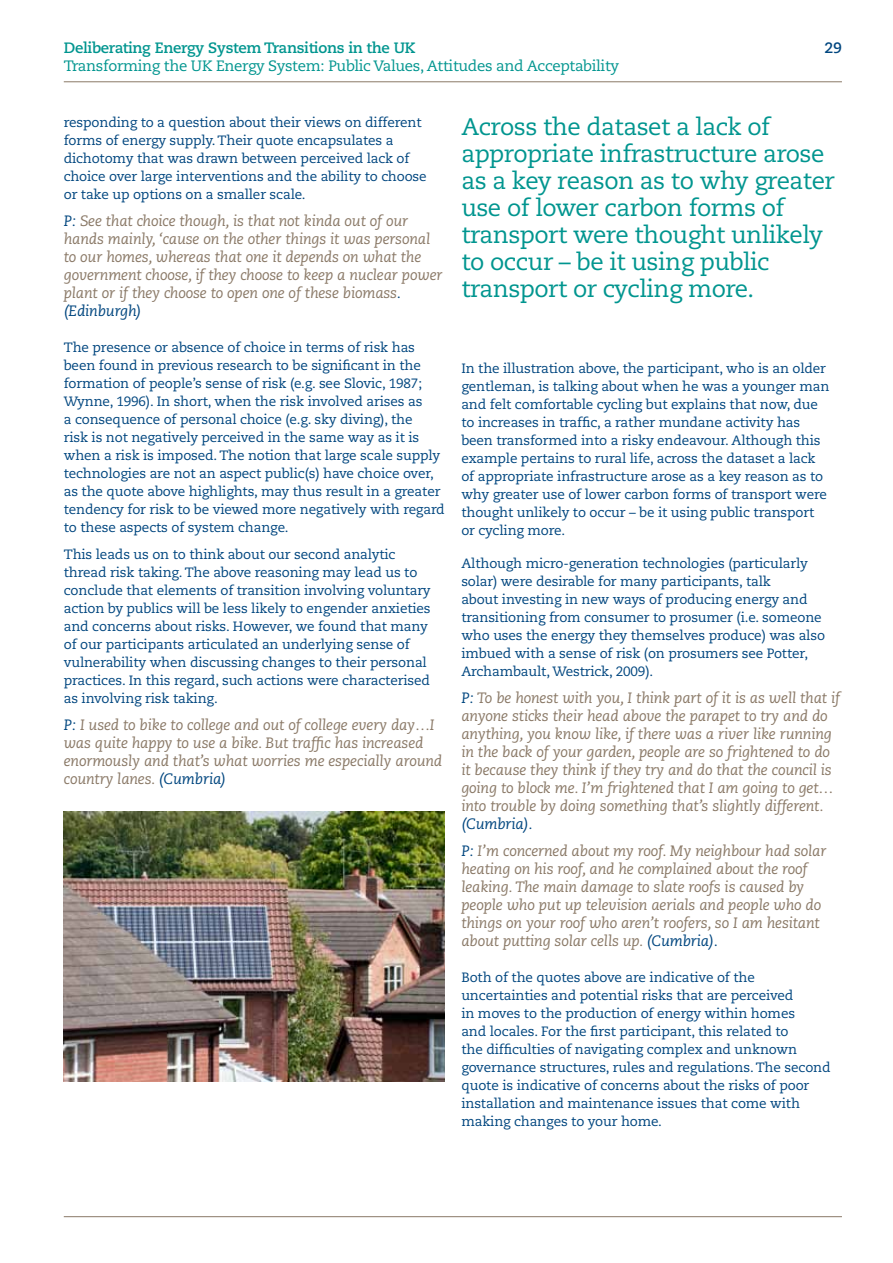
<style>
.page{position:relative;width:893px;height:1263px;background:#fff}
.page>*{position:absolute;margin:0;border:0;box-sizing:border-box;transform-origin:0 0}
.t1{font:24px/27px "Caecilia";letter-spacing:-.02em;color:#00958f}
.t2{font:italic 15px/18px "Caecilia";letter-spacing:-.01em;color:#8a7967}
.t3{font:15px "Caecilia";letter-spacing:-.02em;color:#00958f}
.t4{font:700 15px "Caecilia";letter-spacing:-.02em;color:#00958f}
.t5{font:700 15px "Caecilia";color:#00467f}
.t6{font:13.5px/18px "Caecilia";letter-spacing:-.01em;color:#00467f}
.s1{color:#00467f}
</style>
<div class="page">
<img style="left:64px;top:811px;width:380px;height:270px">
<hr style="left:64px;top:81px;width:778px;height:1px;background:#8a7967">
<hr style="left:64px;top:1216px;width:778px;height:1px;background:#8a7967">
<p class="t4" style="left:64px;top:39px;width:353px">Deliberating Energy System Transitions in the UK</p>
<p class="t5" style="left:824px;top:39px;width:19px">29</p>
<p class="t3" style="left:64px;top:57px;width:557px">Transforming the UK Energy System: Public Values, Attitudes and Acceptability</p>
<p class="t6" style="left:64px;top:113px;width:364px">responding to a question about their views on different forms of energy supply. Their quote encapsulates a dichotomy that was drawn between perceived lack of choice over large interventions and the ability to choose or take up options on a smaller scale.</p>
<p class="t2" style="left:64px;top:212px;width:380px"><span class="s1">P:</span> See that choice though, is that not kinda out of our hands mainly, ‘cause on the other things it was personal to our homes, whereas that one it depends on what the government choose, if they choose to keep a nuclear power plant or if they choose to open one of these biomass<span class="s1">. (Edinburgh)</span></p>
<p class="t6" style="left:64px;top:338px;width:383px">The presence or absence of choice in terms of risk has been found in previous research to be significant in the formation of people’s sense of risk (e.g. see Slovic, 1987; Wynne, 1996). In short, when the risk involved arises as<br>a consequence of personal choice (e.g. sky diving), the<br>risk is not negatively perceived in the same way as it is when a risk is imposed. The notion that large scale supply technologies are not an aspect public(s) have choice over, as the quote above highlights, may thus result in a greater tendency for risk to be viewed more negatively with regard to these aspects of system change.</p>
<p class="t6" style="left:64px;top:545px;width:368px">This leads us on to think about our second analytic thread risk taking. The above reasoning may lead us to conclude that elements of transition involving voluntary action by publics will be less likely to engender anxieties and concerns about risks. However, we found that many of our participants articulated an underlying sense of vulnerability when discussing changes to their personal practices. In this regard, such actions were characterised as involving risk taking.</p>
<p class="t2" style="left:64px;top:716px;width:380px"><span class="s1">P:</span> I used to bike to college and out of college every day…I was quite happy to use a bike. But traffic has increased enormously and that’s what worries me especially around country lanes. <span class="s1">(Cumbria)</span></p>
<h1 class="t1" style="left:461px;top:114px;width:375px">Across the dataset a lack of appropriate infrastructure arose as a key reason as to why greater use of lower carbon forms of transport were thought unlikely to occur – be it using public transport or cycling more.</h1>
<p class="t6" style="left:461px;top:360px;width:370px">In the illustration above, the participant, who is an older gentleman, is talking about when he was a younger man and felt comfortable cycling but explains that now, due to increases in traffic, a rather mundane activity has been transformed into a risky endeavour. Although this example pertains to rural life, across the dataset a lack of appropriate infrastructure arose as a key reason as to why greater use of lower carbon forms of transport were thought unlikely to occur – be it using public transport or cycling more.</p>
<p class="t6" style="left:461px;top:554px;width:365px">Although micro-generation technologies (particularly solar) were desirable for many participants, talk<br>about investing in new ways of producing energy and transitioning from consumer to prosumer (i.e. someone who uses the energy they themselves produce) was also imbued with a sense of risk (on prosumers see Potter, Archambault, Westrick, 2009).</p>
<p class="t2" style="left:461px;top:689px;width:380px"><span class="s1">P:</span> To be honest with you, I think part of it is as well that if anyone sticks their head above the parapet to try and do anything, you know like, if there was a river like running in the back of your garden, people are so frightened to do it because they think if they try and do that the council is going to block me. I’m frightened that I am going to get… into trouble by doing something that’s slightly different.</p>
<p class="t2" style="left:461px;top:810px;width:367px;line-height:27px"><span class="s1">(Cumbria).<br>P:</span> I’m concerned about my roof. My neighbour had solar</p>
<p class="t2" style="left:461px;top:860px;width:361px">heating on his roof, and he complained about the roof leaking. The main damage to slate roofs is caused by people who put up television aerials and people who do things on your roof who aren’t roofers, so I am hesitant about putting solar cells up. <span class="s1">(Cumbria).</span></p>
<p class="t6" style="left:461px;top:968px;width:371px">Both of the quotes above are indicative of the uncertainties and potential risks that are perceived<br>in moves to the production of energy within homes<br>and locales. For the first participant, this related to<br>the difficulties of navigating complex and unknown governance structures, rules and regulations. The second quote is indicative of concerns about the risks of poor installation and maintenance issues that come with making changes to your home.</p>
</div>
